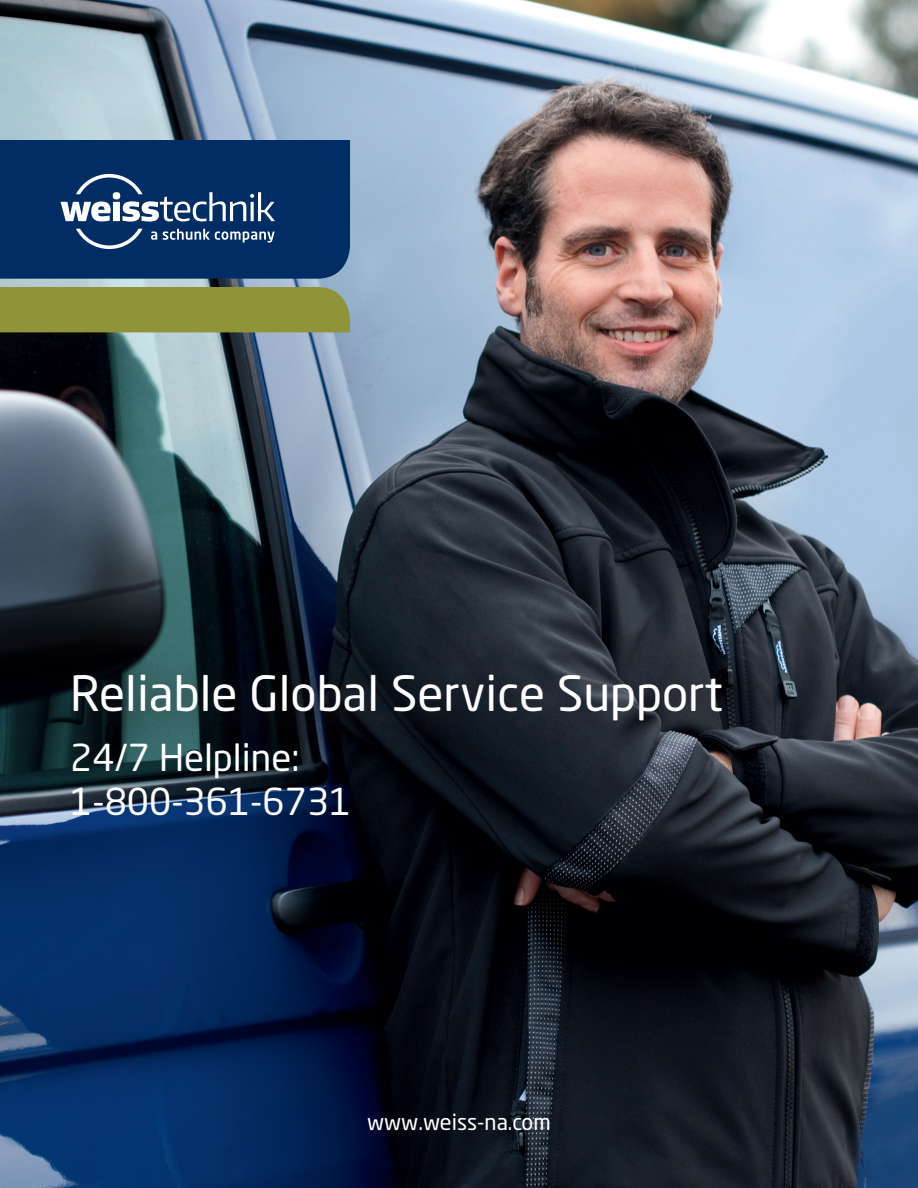
<style>
.page{position:relative;width:918px;height:1188px;background:#fff}
.page>*{position:absolute;margin:0;border:0;box-sizing:border-box;transform-origin:0 0}
.t1{font:48px "Neo Sans Std";color:#fff}
.t2{font:36.75px/44.1px "Neo Sans Std";color:#fff}
.t3{font:21.75px "Neo Sans Std";color:#fff}
</style>
<div class="page">
<img style="left:0;top:0;width:918px;height:1188px">
<div style="left:42px;top:644px;width:718px;height:115px;background:#231f20;opacity:.75"></div>
<div style="left:0;top:287px;width:350px;height:45px;background:#909337"></div>
<div style="left:0;top:140px;width:350px;height:139px;background:#002e64"></div>
<svg style="left:61px;top:174px;width:214px;height:75px"></svg>
<p class="t1" style="left:70px;top:664px;width:654px">Reliable Global Service Support</p>
<p class="t2" style="left:70px;top:735px;width:283px">24/7 Helpline:<br>1-800-361-6731</p>
<p class="t3" style="left:367px;top:1109px;width:185px">www.weiss-na.com</p>
</div>
